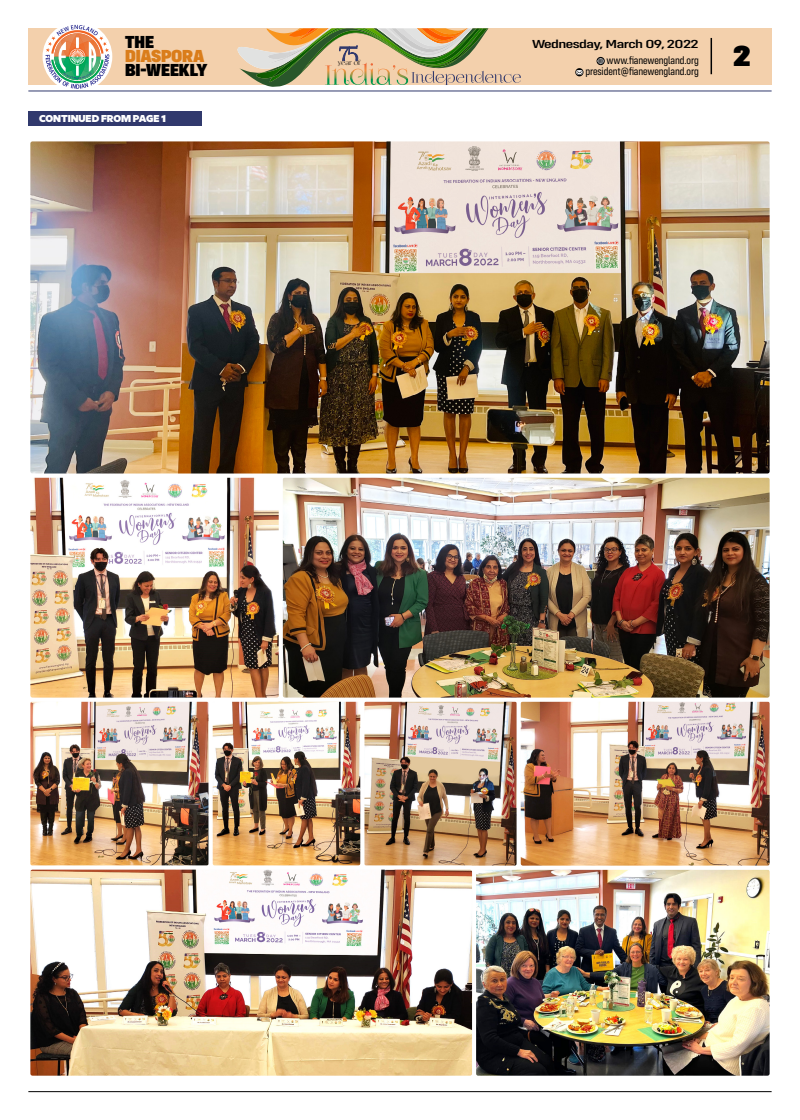
<style>
.page{position:relative;width:800px;height:1120px;background:#fff}
.page>*{position:absolute;margin:0;border:0;box-sizing:border-box;transform-origin:0 0}
.t1{font:900 30px "Config Condensed";color:#000;scale:1.3 1}
.t2{font:900 18px "Config Condensed";letter-spacing:-.035em;color:#000;scale:1.2 1}
.t3{font:900 18px "Config Condensed";letter-spacing:-.03em;color:#da7d1a;scale:1.2 1}
.t4{font:500 12px "Config Condensed";letter-spacing:-.03em;color:#000;scale:1.5 1}
.t5{font:11px/11.2px "Config Condensed";letter-spacing:-.01em;color:#000;text-align:right}
.t6{font:900 10px "Milliard";letter-spacing:-.01em;color:#fff}
.t7{font:6.4px "Foglihten No 07";color:#000}
</style>
<div class="page">
<div style="left:28px;top:28px;width:743px;height:57px;background:#f3d0ac"></div>
<div style="left:43px;top:22px;width:69px;height:69px;background:#fff;border-radius:50%"></div>
<svg style="left:45px;top:25px;width:64px;height:64px"></svg>
<svg style="left:596px;top:57px;width:8px;height:8px"></svg>
<svg style="left:597px;top:58px;width:6px;height:6px"></svg>
<svg style="left:575px;top:68px;width:8px;height:8px"></svg>
<svg style="left:576px;top:70px;width:6px;height:4px"></svg>
<svg style="left:237px;top:28px;width:284px;height:59px"></svg>
<hr style="left:28px;top:91px;width:743px;height:1px;background:#31396d">
<hr style="left:710px;top:38px;width:1px;height:36px;background:#000">
<hr style="left:28px;top:1091px;width:743px;height:1px;background:#000">
<div style="left:28px;top:111px;width:173px;height:15px;background:#31396d"></div>
<img style="left:31px;top:142px;width:737px;height:932px">
<div style="left:472px;top:865px;width:301px;height:214px;border:4px solid #fff;border-radius:4px"></div>
<div style="left:360px;top:697px;width:160px;height:172px;border:4px solid #fff;border-radius:4px"></div>
<div style="left:516px;top:697px;width:257px;height:172px;border:4px solid #fff;border-radius:4px"></div>
<div style="left:26px;top:697px;width:187px;height:172px;border:4px solid #fff;border-radius:4px"></div>
<div style="left:209px;top:697px;width:155px;height:172px;border:4px solid #fff;border-radius:4px"></div>
<div style="left:26px;top:473px;width:257px;height:228px;border:4px solid #fff;border-radius:4px"></div>
<div style="left:279px;top:473px;width:494px;height:228px;border:4px solid #fff;border-radius:4px"></div>
<div style="left:26px;top:865px;width:450px;height:214px;border:4px solid #fff;border-radius:4px"></div>
<div style="left:26px;top:137px;width:747px;height:340px;border:4px solid #fff;border-radius:4px"></div>
<h2 class="t2" style="left:125px;top:31px;width:26px">THE</h2>
<h2 class="t3" style="left:125px;top:45px;width:68px">DIASPORA</h2>
<h2 class="t2" style="left:125px;top:59px;width:70px">BI-WEEKLY</h2>
<p class="t6" style="left:39px;top:111px;width:128px">CONTINUED FROM PAGE 1</p>
<p class="t7" style="left:338px;top:59px;width:25px">year of</p>
<p class="t4" style="left:531px;top:37px;width:113px">Wednesday, March 09, 2022</p>
<p class="t5" style="left:585px;top:55px;width:115px">www.fianewengland.org president@fianewengland.org</p>
<h1 class="t1" style="left:732px;top:38px;width:15px">2</h1>
</div>
